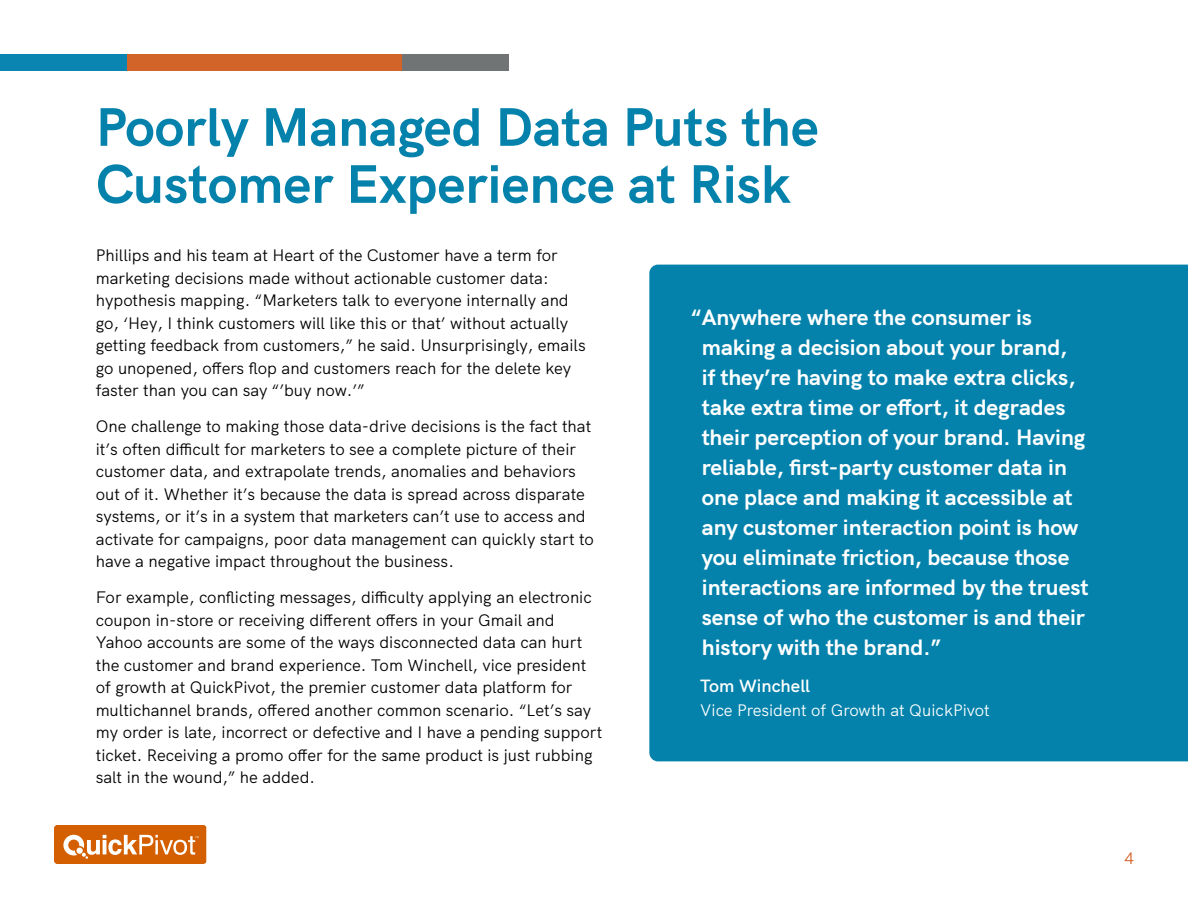
<style>
.page{position:relative;width:1188px;height:918px;background:#fff}
.page>*{position:absolute;margin:0;border:0;box-sizing:border-box;transform-origin:0 0}
.t1{font:700 54px/57px "HK Grotesk";color:#0482ab}
.t2{font:700 22.5px/30px "HK Grotesk";color:#fff}
.t3{font:600 18px "HK Grotesk";color:#fff}
.t4{font:16.5px/22.5px "HK Grotesk";color:#000}
.t5{font:16.5px "HK Grotesk";color:#fff}
.t6{font:16.5px "HK Grotesk";color:#d36028}
</style>
<div class="page">
<div style="left:649px;top:265px;width:539px;height:496px;background:#0482ab"></div>
<div style="left:378px;top:54px;width:131px;height:16px;background:#717474"></div>
<div style="left:0;top:54px;width:146px;height:16px;background:#0a85b1"></div>
<div style="left:127px;top:54px;width:274px;height:16px;background:#d36429"></div>
<svg style="left:54px;top:825px;width:153px;height:39px;background:#db7c2f"></svg>
<h1 class="t1" style="left:96px;top:94px;width:724px">Poorly Managed Data Puts the<br>Customer Experience at Risk</h1>
<p class="t4" style="left:96px;top:243px;width:491px">Phillips and his team at Heart of the Customer have a term for marketing decisions made without actionable customer data: hypothesis mapping. “Marketers talk to everyone internally and go, ‘Hey, I think customers will like this or that’ without actually getting feedback from customers,” he said. Unsurprisingly, emails go unopened, offers flop and customers reach for the delete key faster than you can say “’buy now.’”</p>
<p class="t4" style="left:96px;top:414px;width:500px">One challenge to making those data-drive decisions is the fact that it’s often difficult for marketers to see a complete picture of their customer data, and extrapolate trends, anomalies and behaviors out of it. Whether it’s because the data is spread across disparate systems, or it’s in a system that marketers can’t use to access and activate for campaigns, poor data management can quickly start to have a negative impact throughout the business.</p>
<p class="t4" style="left:96px;top:585px;width:508px">For example, conflicting messages, difficulty applying an electronic coupon in-store or receiving different offers in your Gmail and Yahoo accounts are some of the ways disconnected data can hurt the customer and brand experience. Tom Winchell, vice president of growth at QuickPivot, the premier customer data platform for multichannel brands, offered another common scenario. “Let’s say my order is late, incorrect or defective and I have a pending support ticket. Receiving a promo offer for the same product is just rubbing salt in the wound,” he added.</p>
<p class="t2" style="left:702px;top:300px;width:388px;text-indent:-11px">“Anywhere where the consumer is making a decision about your brand,<br>if they’re having to make extra clicks, take extra time or effort, it degrades their perception of your brand. Having reliable, first-party customer data in one place and making it accessible at any customer interaction point is how you eliminate friction, because those interactions are informed by the truest sense of who the customer is and their history with the brand.”</p>
<p class="t3" style="left:700px;top:672px;width:111px">Tom Winchell</p>
<p class="t5" style="left:700px;top:698px;width:291px">Vice President of Growth at QuickPivot</p>
<p class="t6" style="left:1125px;top:845px;width:11px">4</p>
</div>
